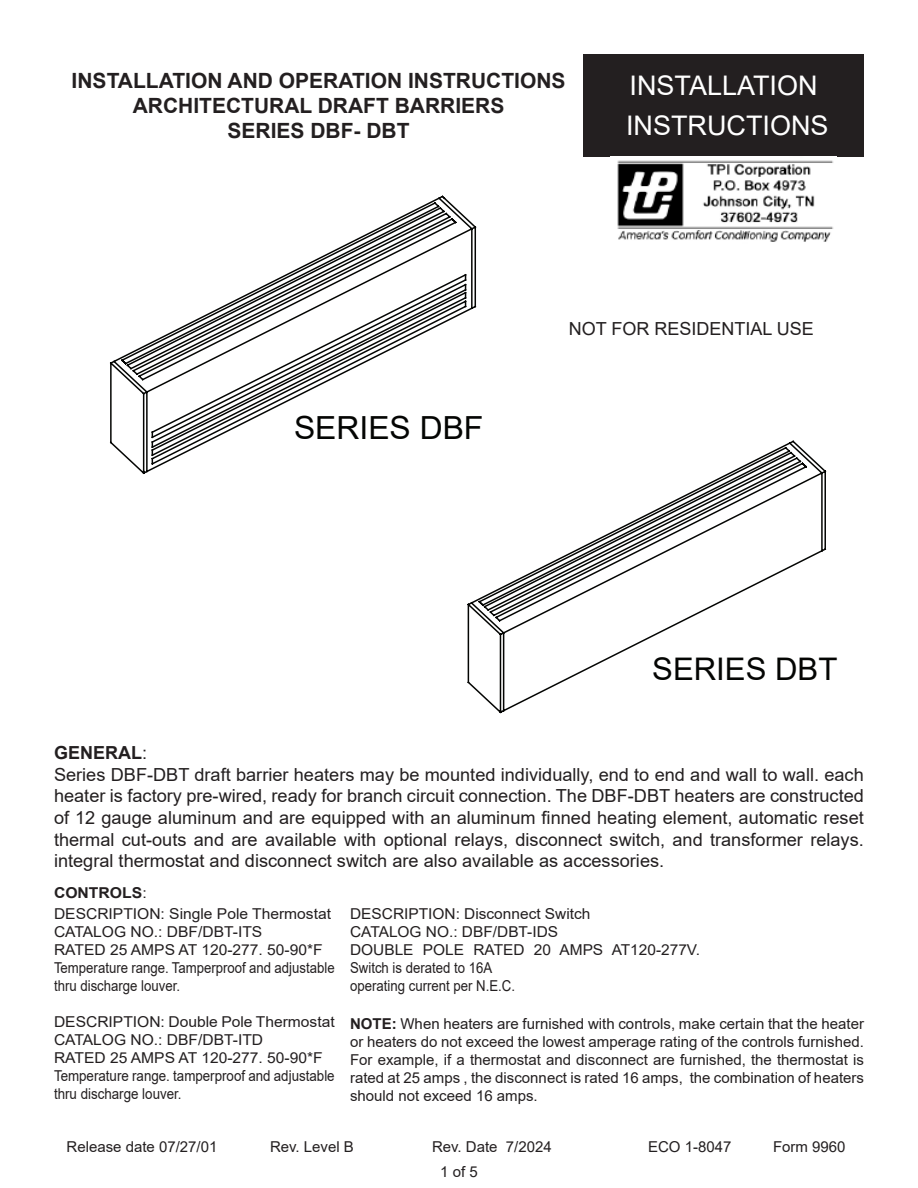
<style>
.page{position:relative;width:918px;height:1188px;background:#fff}
.page>*{position:absolute;margin:0;border:0;box-sizing:border-box;transform-origin:0 0}
.t1{font:31.8px "Arial";color:#040503}
.t2{font:31.2px "Arial";color:#040503}
.Body_text{font:27px "Arial";color:#fff}
.t3{font:700 21px/25.2px "Arial";color:#231f20;text-align:center}
.t4{font:18px/21.6px "Arial";color:#231f20;text-align:justify}
.t5{font:700 18px "Arial";color:#231f20}
.t6{font:15px/18px "Arial";color:#231f20}
.t7{font:15px "Arial";color:#231f20;scale:1.04 1}
.t8{font:15px/18px "Arial";color:#231f20;scale:.88 1}
.t9{font:15px/18px "Arial";color:#231f20;scale:.89 1}
.t10{font:700 15px "Arial";color:#231f20;scale:1.05 1}
.s1{font-weight:400}
.s2{font-weight:700}
</style>
<div class="page">
<div style="left:583px;top:54px;width:281px;height:103px;background:#231f20"></div>
<img style="left:617px;top:160px;width:217px;height:82px">
<svg style="left:467px;top:440px;width:360px;height:274px"></svg>
<svg style="left:110px;top:195px;width:367px;height:280px"></svg>
<p class="t3" style="left:72px;top:68px;width:495px">INSTALLATION AND OPERATION INSTRUCTIONS</p>
<p class="t3" style="left:133px;top:93px;width:373px">ARCHITECTURAL DRAFT BARRIERS<br>SERIES DBF- DBT</p>
<p class="Body_text" style="left:630px;top:67px;width:190px">INSTALLATION</p>
<p class="Body_text" style="left:626px;top:107px;width:204px">INSTRUCTIONS</p>
<h1 class="t1" style="left:294px;top:406px;width:191px">SERIES DBF</h1>
<p class="t4" style="left:569px;top:318px;width:247px">NOT FOR RESIDENTIAL USE</p>
<h2 class="t2" style="left:652px;top:647px;width:187px">SERIES DBT</h2>
<p class="t5" style="left:54px;top:740px;width:95px">GENERAL<span class="s1">:</span></p>
<p class="t4" style="left:54px;top:764px;width:811px">Series DBF-DBT draft barrier heaters may be mounted individually, end to end and wall to wall. each heater is factory pre-wired, ready for branch circuit connection. The DBF-DBT heaters are constructed of 12 gauge aluminum and are equipped with an aluminum finned heating element, automatic reset thermal cut-outs and are available with optional relays, disconnect switch, and transformer relays. integral thermostat and disconnect switch are also available as accessories.</p>
<p class="t7" style="left:54px;top:904px;width:268px">DESCRIPTION: Single Pole Thermostat</p>
<p class="t7" style="left:54px;top:922px;width:202px">CATALOG NO.: DBF/DBT-ITS</p>
<p class="t7" style="left:54px;top:940px;width:260px">RATED 25 AMPS AT 120-277. 50-90*F</p>
<p class="t8" style="left:54px;top:959px;width:321px">Temperature range. Tamperproof and adjustable thru discharge louver.</p>
<p class="t7" style="left:54px;top:1012px;width:271px">DESCRIPTION: Double Pole Thermostat</p>
<p class="t7" style="left:54px;top:1030px;width:203px">CATALOG NO.: DBF/DBT-ITD</p>
<p class="t7" style="left:54px;top:1048px;width:260px">RATED 25 AMPS AT 120-277. 50-90*F</p>
<p class="t9" style="left:54px;top:1067px;width:317px">Temperature range. tamperproof and adjustable thru discharge louver.</p>
<p class="t10" style="left:54px;top:883px;width:90px">CONTROLS<span class="s1">:</span></p>
<p class="t6" style="left:350px;top:905px;width:242px">DESCRIPTION: Disconnect Switch</p>
<p class="t6" style="left:350px;top:923px;width:210px">CATALOG NO.: DBF/DBT-IDS</p>
<p class="t6" style="left:350px;top:941px;width:352px">DOUBLE POLE RATED 20 AMPS AT120-277V.<br>Switch is derated to 16A</p>
<p class="t8" style="left:350px;top:977px;width:189px">operating current per N.E.C.</p>
<p class="t6" style="left:350px;top:1015px;width:515px;text-align:justify"><span class="s2">NOTE:</span> When heaters are furnished with controls, make certain that the heater or heaters do not exceed the lowest amperage rating of the controls furnished.<br>For example, if a thermostat and disconnect are furnished, the thermostat is rated at 25 amps , the disconnect is rated 16 amps, the combination of heaters should not exceed 16 amps.</p>
<p class="t6" style="left:67px;top:1138px;width:152px">Release date 07/27/01</p>
<p class="t6" style="left:270px;top:1138px;width:85px">Rev. Level B</p>
<p class="t6" style="left:432px;top:1138px;width:121px">Rev. Date 7/2024</p>
<p class="t6" style="left:648px;top:1138px;width:85px">ECO 1-8047</p>
<p class="t6" style="left:773px;top:1138px;width:74px">Form 9960</p>
<p class="t6" style="left:440px;top:1163px;width:39px">1 of 5</p>
</div>
